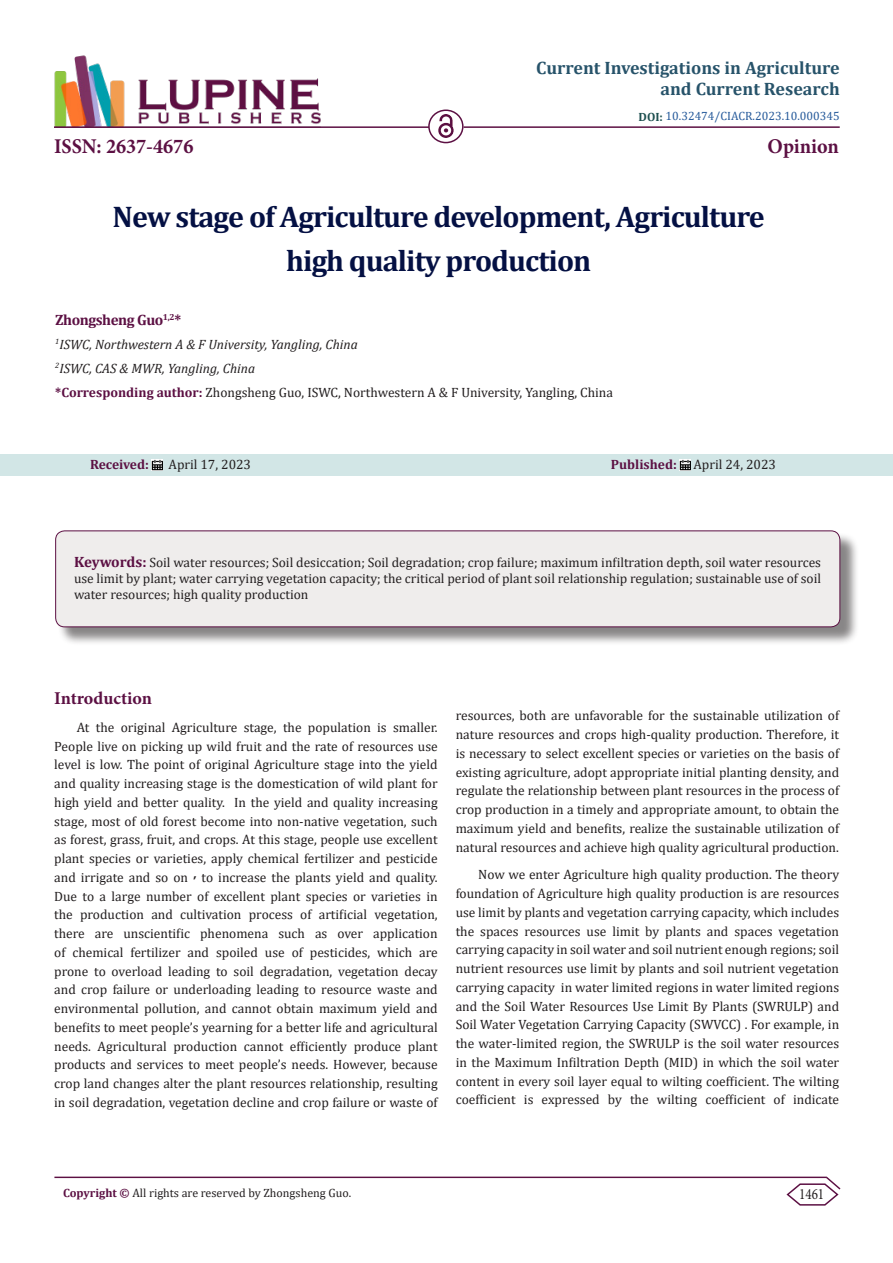
<style>
.page{position:relative;width:893px;height:1263px;background:#fff}
.page>*{position:absolute;margin:0;border:0;box-sizing:border-box;transform-origin:0 0}
.t1{font:700 30px "Cambria";letter-spacing:-.03em;color:#041043}
.t2{font:700 21px "Minion Pro";color:#5c1043;scale:.96 1}
.t3{font:700 18px/21.6px "Cambria";color:#27536a;text-align:right}
.t4{font:700 18px "Minion Pro";letter-spacing:-.005em;color:#5c1043}
.t5{font:15.75px "Minion Pro";color:#231f20;scale:.83 1}
.t6{font:700 15px "Cambria";letter-spacing:-.03em;color:#5c1043}
.t7{font:13.5px/18.8px "Cambria";color:#231f20;text-align:justify}
.t8{font:italic 13.5px "Cambria";color:#231f20}
.t9{font:700 13.5px "Cambria";letter-spacing:-.005em;color:#5c1043}
.t10{font:12px "Cambria";color:#231f20}
.t11{font:12px "Cambria";color:#275b9b}
.s1{font-weight:700;color:#1e5050}
.s2{font-weight:700;color:#5c1043}
.s3{font-weight:700;font-size:15px;color:#5c1043}
.s4{font-family:"Adobe Fan Heiti Std";font-weight:700}
</style>
<div class="page">
<hr style="left:54px;top:1176px;width:773px;height:2px;background:#5c1043">
<svg style="left:785px;top:1176px;width:56px;height:30px"></svg>
<img style="left:54px;top:55px;width:267px;height:71px">
<hr style="left:54px;top:126px;width:375px;height:2px;background:#5c1043">
<img style="left:438px;top:115px;width:15px;height:23px">
<div style="left:0;top:454px;width:893px;height:21px;background:#d2e6e6"></div>
<svg style="left:152px;top:460px;width:11px;height:10px"></svg>
<svg style="left:680px;top:460px;width:10px;height:10px"></svg>
<div style="left:428px;top:109px;width:36px;height:34px;border:2px solid #5c1043;border-radius:50%"></div>
<hr style="left:464px;top:126px;width:376px;height:2px;background:#5c1043">
<div style="left:57px;top:533px;width:802px;height:113px;background:#231f20;opacity:.54"></div>
<div style="left:56px;top:531px;width:784px;height:96px;background:#efedec;border-radius:9px"></div>
<div style="left:55px;top:530px;width:785px;height:97px;border:1px solid #5c1043;border-radius:9px"></div>
<p class="t3" style="left:536px;top:56px;width:305px">Current Investigations in Agriculture and Current Research</p>
<p class="t11" style="left:639px;top:109px;width:203px"><span class="s1">DOI:</span> 10.32474/CIACR.2023.10.000345</p>
<p class="t2" style="left:54px;top:131px;width:147px">ISSN: 2637-4676</p>
<p class="t2" style="left:767px;top:131px;width:76px">Opinion</p>
<p class="t1" style="left:113px;top:196px;width:654px">New stage of Agriculture development, Agriculture</p>
<p class="t1" style="left:286px;top:240px;width:307px">high quality production</p>
<p class="t6" style="left:55px;top:309px;width:128px">Zhongsheng Guo<sup>1,2</sup>*</p>
<p class="t8" style="left:55px;top:335px;width:304px"><sup>1</sup>ISWC, Northwestern A &amp; F University, Yangling, China</p>
<p class="t8" style="left:55px;top:359px;width:201px"><sup>2</sup>ISWC, CAS &amp; MWR, Yangling, China</p>
<p class="t7" style="left:55px;top:383px;width:559px"><span class="s2">*Corresponding author:</span> Zhongsheng Guo, ISWC, Northwestern A &amp; F University, Yangling, China</p>
<p class="t9" style="left:90px;top:455px;width:60px">Received:</p>
<p class="t7" style="left:169px;top:455px;width:84px">April 17, 2023</p>
<p class="t7" style="left:611px;top:455px;width:167px"><span class="s2">Published:</span> April 24, 2023</p>
<p class="t7" style="left:74px;top:554px;width:749px;line-height:16.2px"><span class="s3">Keywords:</span> Soil water resources; Soil desiccation; Soil degradation; crop failure; maximum infiltration depth, soil water resources use limit by plant; water carrying vegetation capacity; the critical period of plant soil relationship regulation; sustainable use of soil water resources; high quality production</p>
<p class="t4" style="left:54px;top:686px;width:99px">Introduction</p>
<p class="t7" style="left:54px;top:718px;width:385px;text-indent:22px">At the original Agriculture stage, the population is smaller.<br>People live on picking up wild fruit and the rate of resources use level is low. The point of original Agriculture stage into the yield and quality increasing stage is the domestication of wild plant for high yield and better quality. In the yield and quality increasing stage, most of old forest become into non-native vegetation, such as forest, grass, fruit, and crops. At this stage, people use excellent plant species or varieties, apply chemical fertilizer and pesticide and irrigate and so on<span class="s4">，</span>to increase the plants yield and quality.<br>Due to a large number of excellent plant species or varieties in the production and cultivation process of artificial vegetation, there are unscientific phenomena such as over application of chemical fertilizer and spoiled use of pesticides, which are prone to overload leading to soil degradation, vegetation decay and crop failure or underloading leading to resource waste and environmental pollution, and cannot obtain maximum yield and benefits to meet people’s yearning for a better life and agricultural needs. Agricultural production cannot efficiently produce plant products and services to meet people’s needs. However, because crop land changes alter the plant resources relationship, resulting in soil degradation, vegetation decline and crop failure or waste of</p>
<p class="t7" style="left:456px;top:706px;width:385px">resources, both are unfavorable for the sustainable utilization of nature resources and crops high-quality production. Therefore, it is necessary to select excellent species or varieties on the basis of existing agriculture, adopt appropriate initial planting density, and regulate the relationship between plant resources in the process of crop production in a timely and appropriate amount, to obtain the maximum yield and benefits, realize the sustainable utilization of natural resources and achieve high quality agricultural production.</p>
<p class="t7" style="left:456px;top:865px;width:385px;text-indent:22px">Now we enter Agriculture high quality production. The theory foundation of Agriculture high quality production is are resources use limit by plants and vegetation carrying capacity, which includes the spaces resources use limit by plants and spaces vegetation carrying capacity in soil water and soil nutrient enough regions; soil nutrient resources use limit by plants and soil nutrient vegetation carrying capacity in water limited regions in water limited regions and the Soil Water Resources Use Limit By Plants (SWRULP) and Soil Water Vegetation Carrying Capacity (SWVCC) . For example, in the water-limited region, the SWRULP is the soil water resources in the Maximum Infiltration Depth (MID) in which the soil water content in every soil layer equal to wilting coefficient. The wilting coefficient is expressed by the wilting coefficient of indicate</p>
<p class="t10" style="left:63px;top:1186px;width:290px"><span class="s2">Copyright ©</span> All rights are reserved by Zhongsheng Guo.</p>
<p class="t5" style="left:799px;top:1184px;width:32px">1461</p>
</div>
